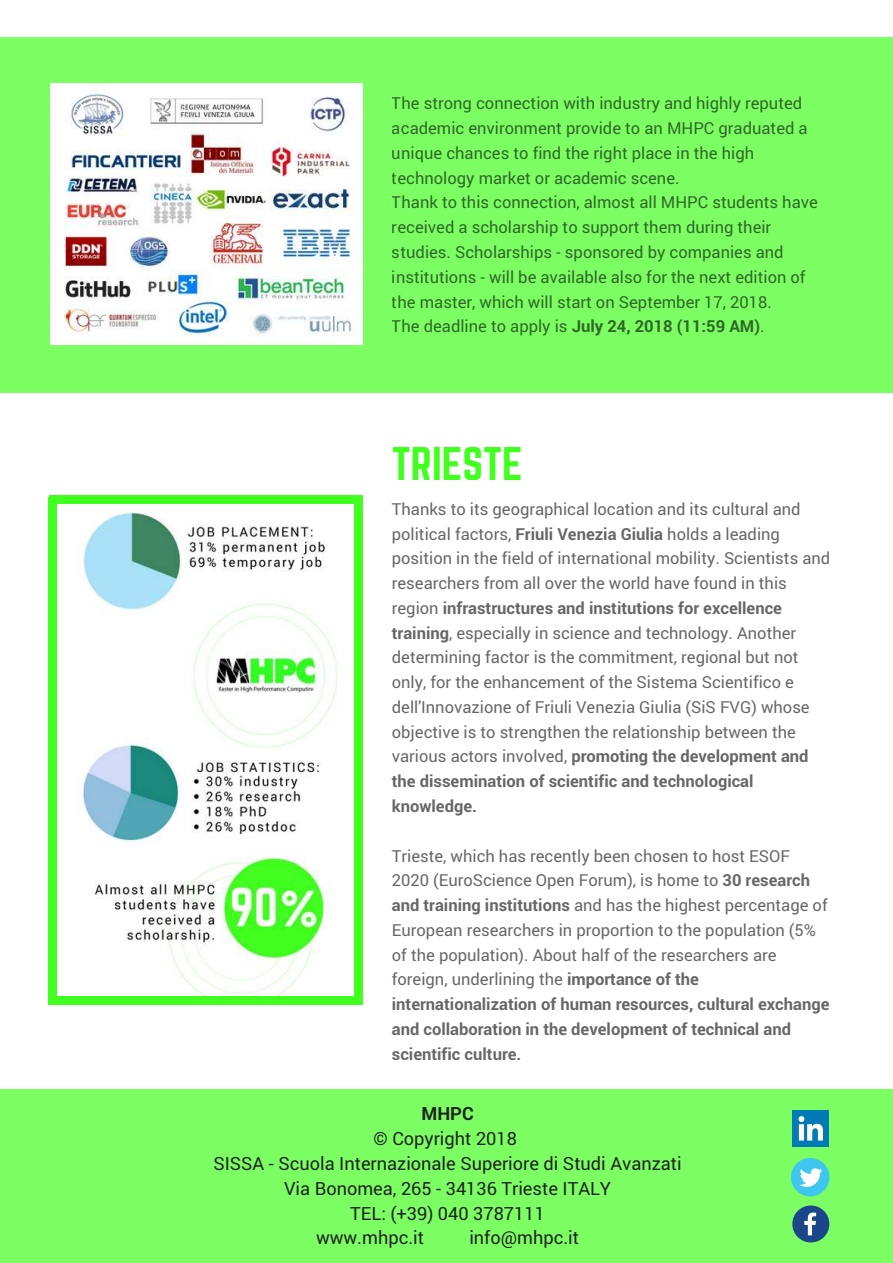
<style>
.page{position:relative;width:893px;height:1263px;background:#fff}
.page>*{position:absolute;margin:0;border:0;box-sizing:border-box;transform-origin:0 0}
.t1{font:41.4px "Norwester";color:#41ff1f}
.t2{font:18.15px "Roboto";color:#222}
.t3{font:700 18.15px "Roboto";color:#222}
.t4{font:16.5px/24.8px "Roboto";color:#000}
.s1{font-weight:700}
</style>
<div class="page">
<div style="left:0;top:37px;width:893px;height:356px;background:#7bff63"></div>
<img style="left:83px;top:511px;width:255px;height:484px">
<div style="left:49px;top:495px;width:49px;height:9px;background:#41ff1f"></div>
<div style="left:313px;top:495px;width:49px;height:9px;background:#41ff1f"></div>
<div style="left:97px;top:495px;width:217px;height:9px;background:#41ff1f"></div>
<div style="left:48px;top:498px;width:9px;height:49px;background:#41ff1f"></div>
<div style="left:48px;top:955px;width:9px;height:49px;background:#41ff1f"></div>
<div style="left:48px;top:545px;width:9px;height:341px;background:#41ff1f"></div>
<div style="left:48px;top:885px;width:9px;height:72px;background:#41ff1f"></div>
<div style="left:50px;top:997px;width:49px;height:8px;background:#41ff1f"></div>
<div style="left:309px;top:997px;width:50px;height:8px;background:#41ff1f"></div>
<div style="left:98px;top:997px;width:213px;height:8px;background:#41ff1f"></div>
<div style="left:354px;top:955px;width:9px;height:49px;background:#41ff1f"></div>
<div style="left:354px;top:495px;width:9px;height:50px;background:#41ff1f"></div>
<div style="left:354px;top:616px;width:9px;height:341px;background:#41ff1f"></div>
<div style="left:354px;top:543px;width:9px;height:74px;background:#41ff1f"></div>
<div style="left:0;top:1089px;width:893px;height:174px;background:#7bff63"></div>
<svg style="left:792px;top:1205px;width:37px;height:37px"></svg>
<div style="left:791px;top:1158px;width:38px;height:38px;background:#3fc6ee;border-radius:50%"></div>
<svg style="left:799px;top:1168px;width:23px;height:19px"></svg>
<div style="left:793px;top:1110px;width:36px;height:36px;background:#027bb5"></div>
<svg style="left:798px;top:1116px;width:25px;height:24px"></svg>
<img style="left:51px;top:83px;width:312px;height:262px">
<p class="t4" style="left:392px;top:91px;width:427px">The strong connection with industry and highly reputed academic environment provide to an MHPC graduated a unique chances to find the right place in the high technology market or academic scene.<br>Thank to this connection, almost all MHPC students have received a scholarship to support them during their studies. Scholarships - sponsored by companies and institutions - will be available also for the next edition of the master, which will start on September 17, 2018.<br>The deadline to apply is <span class="s1">July 24, 2018 (11:59 AM)</span>.</p>
<h1 class="t1" style="left:392px;top:444px;width:132px">TRIESTE</h1>
<p class="t4" style="left:392px;top:497px;width:440px">Thanks to its geographical location and its cultural and political factors, <span class="s1">Friuli Venezia Giulia</span> holds a leading position in the field of international mobility. Scientists and researchers from all over the world have found in this region <span class="s1">infrastructures and institutions for excellence training</span>, especially in science and technology. Another determining factor is the commitment, regional but not only, for the enhancement of the Sistema Scientifico e dell'Innovazione of Friuli Venezia Giulia (SiS FVG) whose objective is to strengthen the relationship between the various actors involved, <span class="s1">promoting the development and the dissemination of scientific and technological knowledge.</span></p>
<p class="t4" style="left:392px;top:843px;width:439px">Trieste, which has recently been chosen to host ESOF 2020 (EuroScience Open Forum), is home to <span class="s1">30 research and training institutions</span> and has the highest percentage of European researchers in proportion to the population (5% of the population). About half of the researchers are foreign, underlining the <span class="s1">importance of the internationalization of human resources, cultural exchange and collaboration in the development of technical and scientific culture.</span></p>
<p class="t3" style="left:421px;top:1103px;width:54px">MHPC</p>
<p class="t2" style="left:374px;top:1128px;width:145px">© Copyright 2018</p>
<p class="t2" style="left:213px;top:1153px;width:470px">SISSA - Scuola Internazionale Superiore di Studi Avanzati</p>
<p class="t2" style="left:284px;top:1178px;width:328px">Via Bonomea, 265 - 34136 Trieste ITALY</p>
<p class="t2" style="left:350px;top:1202px;width:196px">TEL: (+39) 040 3787111</p>
<p class="t2" style="left:316px;top:1227px;width:110px">www.mhpc.it</p>
<p class="t2" style="left:469px;top:1227px;width:111px">info@mhpc.it</p>
</div>
